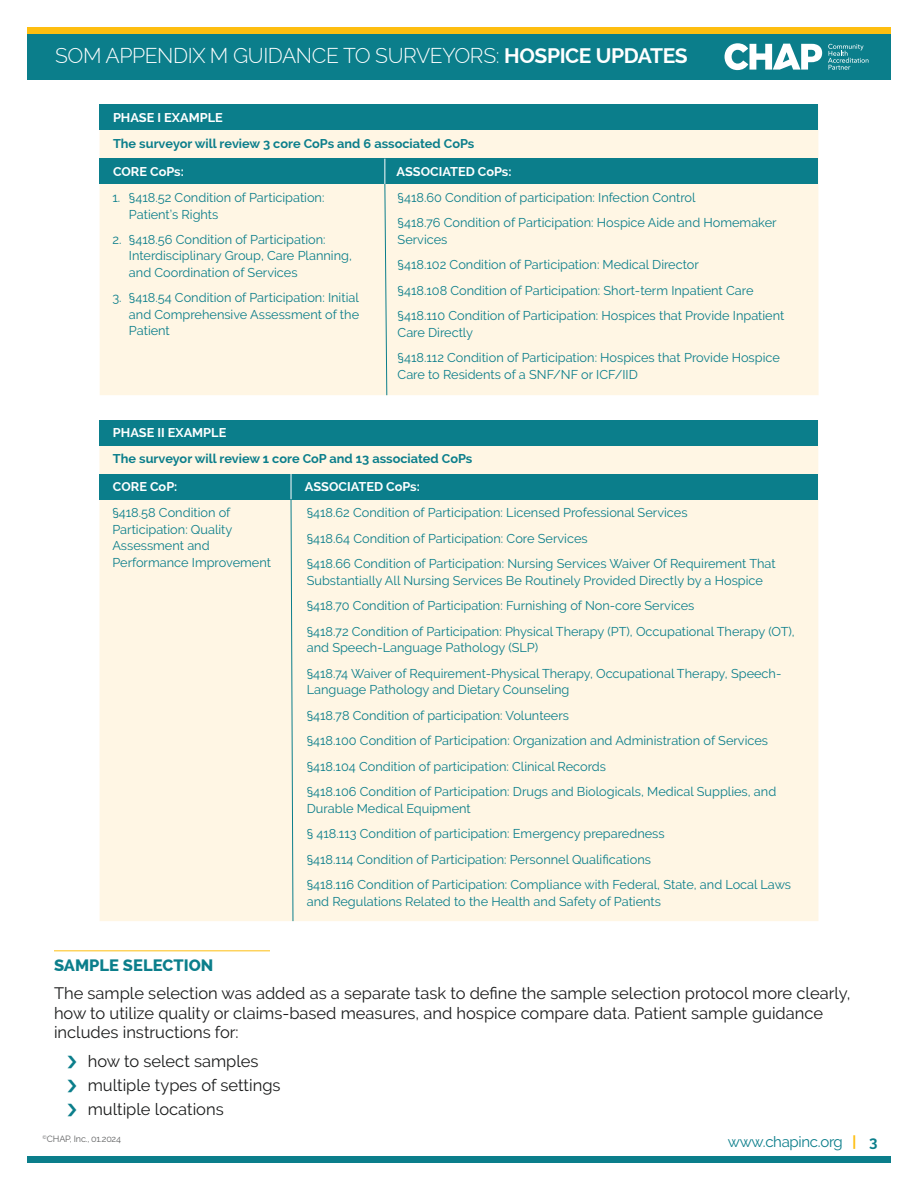
<style>
.page{position:relative;width:918px;height:1188px;background:#fff}
.page>*{position:absolute;margin:0;border:0;box-sizing:border-box;transform-origin:0 0}
.t1{font:300 21px "Raleway";letter-spacing:-.02em;color:#fff}
.t2{font:16.5px/19.5px "Raleway";color:#1b1c1c}
.t3{font:800 16.5px "Raleway";color:#0b7e8b}
.t4{font:15px "Raleway";letter-spacing:-.02em;color:#0b7e8b}
.t5{font:12.75px/25.5px "Raleway";color:#0b7e8b}
.t6{font:700 12.75px "Raleway";color:#0b7e8b}
.t7{font:700 12.75px "Raleway";color:#fff}
.t8{font:9px "Raleway";letter-spacing:-.02em;color:#616263}
.s1{font-weight:700}
.s2{font-weight:700;color:#febe10}
</style>
<div class="page">
<div style="left:27px;top:33px;width:864px;height:47px;background:#0b7e8b"></div>
<div style="left:27px;top:27px;width:864px;height:6px;background:#febe10"></div>
<div style="left:27px;top:1157px;width:864px;height:6px;background:#0b7e8b"></div>
<svg style="left:828px;top:44px;width:41px;height:26px"></svg>
<svg style="left:725px;top:43px;width:97px;height:27px"></svg>
<hr style="left:54px;top:950px;width:216px;height:1px;background:#febe10">
<div style="left:100px;top:105px;width:719px;height:290px;background:#fff6e4"></div>
<div style="left:100px;top:105px;width:718px;height:25px;background:#0b7e8b"></div>
<div style="left:100px;top:159px;width:718px;height:25px;background:#0b7e8b"></div>
<svg style="left:384px;top:159px;width:4px;height:237px"></svg>
<div style="left:99px;top:420px;width:719px;height:501px;background:#fff6e4"></div>
<div style="left:99px;top:420px;width:719px;height:25px;background:#0b7e8b"></div>
<div style="left:99px;top:474px;width:719px;height:25px;background:#0b7e8b"></div>
<svg style="left:290px;top:474px;width:4px;height:448px"></svg>
<h1 class="t1" style="left:55px;top:43px;width:634px">SOM APPENDIX M GUIDANCE TO SURVEYORS: <span class="s1">HOSPICE UPDATES</span></h1>
<p class="t7" style="left:113px;top:110px;width:111px">PHASE I EXAMPLE</p>
<p class="t6" style="left:113px;top:136px;width:363px">The surveyor will review 3 core CoPs and 6 associated CoPs</p>
<p class="t7" style="left:113px;top:164px;width:72px">CORE CoPs:</p>
<p class="t7" style="left:397px;top:164px;width:116px">ASSOCIATED CoPs:</p>
<p class="t5" style="left:129px;top:189px;width:197px;line-height:16.5px;text-indent:-16px">1. §418.52 Condition of Participation:<br>Patient’s Rights</p>
<p class="t5" style="left:129px;top:231px;width:224px;line-height:16.5px;text-indent:-16px">2. §418.56 Condition of Participation:<br>Interdisciplinary Group, Care Planning, and Coordination of Services</p>
<p class="t5" style="left:129px;top:290px;width:232px;line-height:16.5px;text-align:justify;text-indent:-16px">3. §418.54 Condition of Participation: Initial and Comprehensive Assessment of the Patient</p>
<p class="t5" style="left:398px;top:185px;width:381px">§418.60 Condition of participation: Infection Control<br>§418.76 Condition of Participation: Hospice Aide and Homemaker</p>
<p class="t5" style="left:398px;top:227px;width:388px">Services<br>§418.102 Condition of Participation: Medical Director<br>§418.108 Condition of Participation: Short-term Inpatient Care §418.110 Condition of Participation: Hospices that Provide Inpatient</p>
<p class="t5" style="left:398px;top:320px;width:384px">Care Directly<br>§418.112 Condition of Participation: Hospices that Provide Hospice</p>
<p class="t5" style="left:398px;top:362px;width:242px">Care to Residents of a SNF/NF or ICF/IID</p>
<p class="t7" style="left:113px;top:426px;width:115px">PHASE II EXAMPLE</p>
<p class="t6" style="left:113px;top:451px;width:361px">The surveyor will review 1 core CoP and 13 associated CoPs</p>
<p class="t7" style="left:113px;top:480px;width:66px">CORE CoP:</p>
<p class="t7" style="left:305px;top:480px;width:116px">ASSOCIATED CoPs:</p>
<p class="t5" style="left:112px;top:505px;width:160px;line-height:16.5px">§418.58 Condition of<br>Participation: Quality<br>Assessment and<br>Performance Improvement</p>
<p class="t5" style="left:307px;top:500px;width:470px">§418.62 Condition of Participation: Licensed Professional Services<br>§418.64 Condition of Participation: Core Services<br>§418.66 Condition of Participation: Nursing Services Waiver Of Requirement That</p>
<p class="t5" style="left:307px;top:568px;width:489px">Substantially All Nursing Services Be Routinely Provided Directly by a Hospice §418.70 Condition of Participation: Furnishing of Non-core Services<br>§418.72 Condition of Participation: Physical Therapy (PT), Occupational Therapy (OT),</p>
<p class="t5" style="left:307px;top:635px;width:476px">and Speech-Language Pathology (SLP)<br>§418.74 Waiver of Requirement-Physical Therapy, Occupational Therapy, Speech-</p>
<p class="t5" style="left:307px;top:677px;width:471px">Language Pathology and Dietary Counseling<br>§418.78 Condition of participation: Volunteers<br>§418.100 Condition of Participation: Organization and Administration of Services §418.104 Condition of participation: Clinical Records<br>§418.106 Condition of Participation: Drugs and Biologicals, Medical Supplies, and</p>
<p class="t5" style="left:307px;top:796px;width:486px">Durable Medical Equipment<br>§ 418.113 Condition of participation: Emergency preparedness<br>§418.114 Condition of Participation: Personnel Qualifications<br>§418.116 Condition of Participation: Compliance with Federal, State, and Local Laws</p>
<p class="t5" style="left:307px;top:889px;width:356px">and Regulations Related to the Health and Safety of Patients</p>
<p class="t3" style="left:54px;top:956px;width:161px">SAMPLE SELECTION</p>
<p class="t2" style="left:54px;top:984px;width:798px">The sample selection was added as a separate task to define the sample selection protocol more clearly, how to utilize quality or claims-based measures, and hospice compare data. Patient sample guidance includes instructions for:</p>
<p class="t2" style="left:88px;top:1049px;width:194px;line-height:24px">how to select samples multiple types of settings multiple locations</p>
<p class="t8" style="left:43px;top:1133px;width:80px"><sup>©</sup>CHAP, Inc., 01.2024</p>
<p class="t4" style="left:728px;top:1134px;width:151px">www.chapinc.org <span class="s2">|</span> <span class="s1">3</span></p>
</div>
